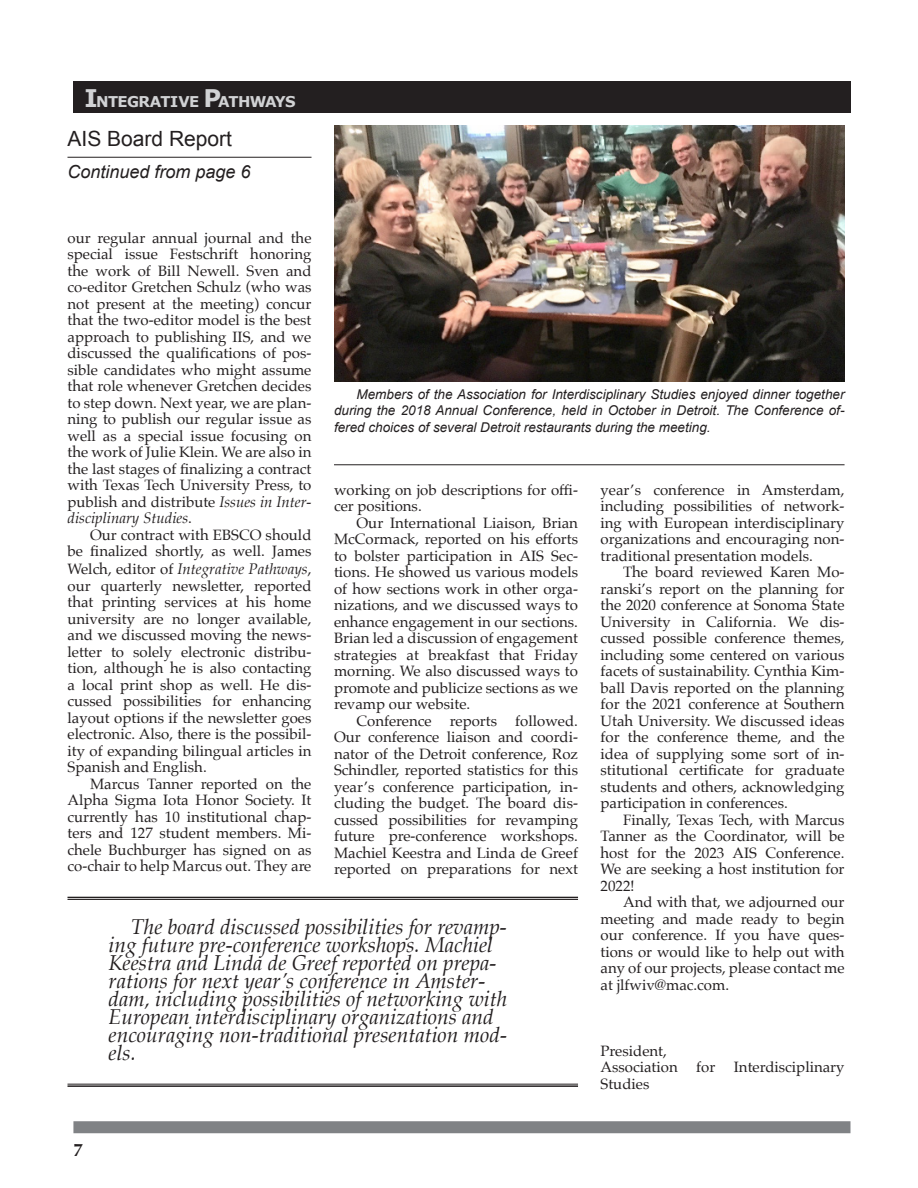
<style>
.page{position:relative;width:918px;height:1188px;background:#fff}
.page>*{position:absolute;margin:0;border:0;box-sizing:border-box;transform-origin:0 0}
.t1{font:italic 21px/18px "Palatino";color:#231f20}
.t2{font:21px "Arial";color:#231f20}
.t3{font:italic 18px "Arial";color:#231f20}
.t4{font:700 18px "Optima";color:#231f20}
.t5{font:15px/16.5px "Palatino";color:#231f20;text-align:justify}
.t6{font:700 14.85px "Verdana";letter-spacing:-.045em;color:#d1d2d4}
.t7{font:italic 13.5px/16.2px "Arial";color:#231f20;text-align:justify}
.s1{font-size:24.3px}
.s2{font-style:italic}
</style>
<div class="page">
<div style="left:73px;top:1121px;width:777px;height:12px;background:#808285"></div>
<div style="left:73px;top:81px;width:777px;height:32px;background:#231f20"></div>
<img style="left:334px;top:126px;width:511px;height:256px">
<hr style="left:68px;top:157px;width:244px;height:1px;background:#231f20">
<hr style="left:334px;top:464px;width:511px;height:1px;background:#231f20">
<hr style="left:68px;top:1084px;width:510px;height:1px;background:#231f20">
<hr style="left:68px;top:1085px;width:510px;height:2px;background:#231f20">
<hr style="left:68px;top:897px;width:510px;height:1px;background:#231f20">
<hr style="left:68px;top:899px;width:510px;height:1px;background:#231f20">
<p class="t6" style="left:85px;top:91px;width:212px"><span class="s1">I</span>NTEGRATIVE <span class="s1">P</span>ATHWAYS</p>
<p class="t2" style="left:68px;top:125px;width:166px">AIS Board Report</p>
<p class="t3" style="left:68px;top:160px;width:185px">Continued from page 6</p>
<p class="t5" style="left:68px;top:229px;width:246px">our regular annual journal and the special issue Festschrift honoring the work of Bill Newell. Sven and co-editor Gretchen Schulz (who was not present at the meeting) concur that the two-editor model is the best approach to publishing IIS, and we discussed the qualifications of pos&shy;sible candidates who might assume that role whenever Gretchen decides to step down. Next year, we are plan&shy;ning to publish our regular issue as well as a special issue focusing on the work of Julie Klein. We are also in the last stages of finalizing a contract with Texas Tech University Press, to publish and distribute <span class="s2">Issues in Inter&shy;disciplinary Studies</span>.</p>
<p class="t5" style="left:68px;top:526px;width:246px;text-align:right">Our contract with EBSCO should<br>be finalized shortly, as well. James</p>
<p class="t5" style="left:68px;top:561px;width:246px">Welch, editor of <span class="s2">Integrative Pathways</span>, our quarterly newsletter, reported that printing services at his home university are no longer available, and we discussed moving the news&shy;letter to solely electronic distribu&shy;tion, although he is also contacting a local print shop as well. He dis&shy;cussed possibilities for enhancing layout options if the newsletter goes electronic. Also, there is the possibil&shy;ity of expanding bilingual articles in Spanish and English.</p>
<p class="t5" style="left:68px;top:775px;width:246px;text-indent:22px">Marcus Tanner reported on the Alpha Sigma Iota Honor Society. It currently has 10 institutional chap&shy;ters and 127 student members. Mi&shy;chele Buchburger has signed on as co-chair to help Marcus out. They are</p>
<p class="t7" style="left:334px;top:387px;width:512px;text-indent:22px">Members of the Association for Interdisciplinary Studies enjoyed dinner together during the 2018 Annual Conference, held in October in Detroit. The Conference of&shy;fered choices of several Detroit restaurants during the meeting.</p>
<p class="t5" style="left:334px;top:481px;width:246px">working on job descriptions for offi&shy;cer positions.</p>
<p class="t5" style="left:334px;top:514px;width:246px;text-indent:22px">Our International Liaison, Brian McCormack, reported on his efforts to bolster participation in AIS Sec&shy;tions. He showed us various models of how sections work in other orga&shy;nizations, and we discussed ways to enhance engagement in our sections.<br>Brian led a discussion of engagement strategies at breakfast that Friday morning. We also discussed ways to promote and publicize sections as we revamp our website.</p>
<p class="t5" style="left:334px;top:712px;width:246px;text-indent:22px">Conference reports followed.<br>Our conference liaison and coordi&shy;nator of the Detroit conference, Roz Schindler, reported statistics for this year’s conference participation, in&shy;cluding the budget. The board dis&shy;cussed possibilities for revamping future pre-conference workshops.<br>Machiel Keestra and Linda de Greef reported on preparations for next</p>
<p class="t5" style="left:601px;top:481px;width:246px">year’s conference in Amsterdam, including possibilities of network&shy;ing with European interdisciplinary organizations and encouraging non&shy;traditional presentation models.</p>
<p class="t5" style="left:601px;top:564px;width:246px;text-indent:22px">The board reviewed Karen Mo&shy;ranski’s report on the planning for the 2020 conference at Sonoma State University in California. We dis&shy;cussed possible conference themes, including some centered on various facets of sustainability. Cynthia Kim&shy;ball Davis reported on the planning for the 2021 conference at Southern Utah University. We discussed ideas for the conference theme, and the idea of supplying some sort of in&shy;stitutional certificate for graduate students and others, acknowledging participation in conferences.</p>
<p class="t5" style="left:601px;top:811px;width:246px;text-indent:22px">Finally, Texas Tech, with Marcus Tanner as the Coordinator, will be host for the 2023 AIS Conference.<br>We are seeking a host institution for 2022!</p>
<p class="t5" style="left:601px;top:894px;width:246px;text-indent:22px">And with that, we adjourned our meeting and made ready to begin our conference. If you have ques&shy;tions or would like to help out with any of our projects, please contact me at jlfwiv@mac.com.</p>
<p class="t1" style="left:109px;top:918px;width:400px;text-indent:22px">The board discussed possibilities for revamp&shy;ing future pre-conference workshops. Machiel Keestra and Linda de Greef reported on prepa&shy;rations for next year’s conference in Amster&shy;dam, including possibilities of networking with European interdisciplinary organizations and encouraging non-traditional presentation mod&shy;els.</p>
<p class="t5" style="left:601px;top:1042px;width:68px">President,</p>
<p class="t5" style="left:601px;top:1059px;width:246px">Association for Interdisciplinary<br>Studies</p>
<p class="t4" style="left:73px;top:1140px;width:12px">7</p>
</div>
